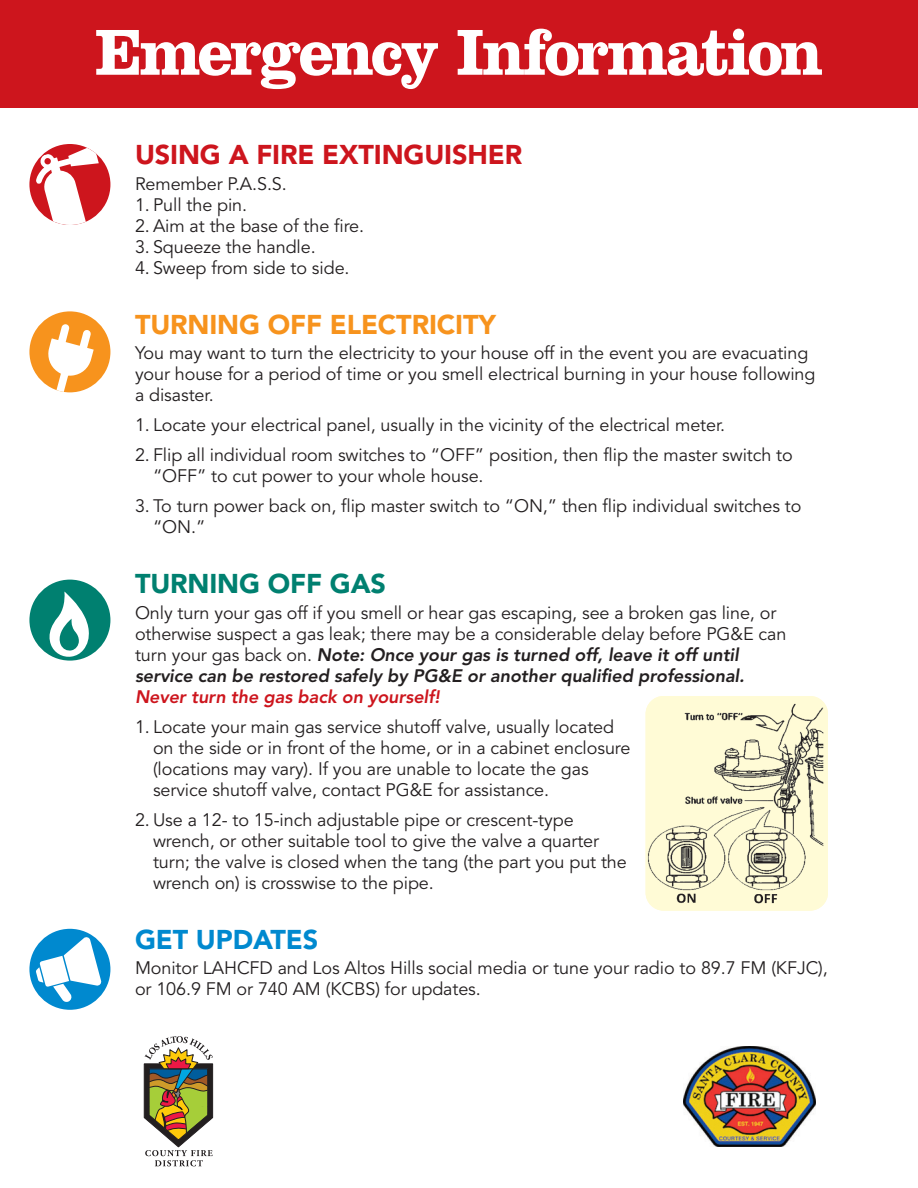
<style>
.page{position:relative;width:918px;height:1188px;background:#fff}
.page>*{position:absolute;margin:0;border:0;box-sizing:border-box;transform-origin:0 0}
.t1{font:700 67.5px "Clarendon LT Std";letter-spacing:-.045em;color:#fff;scale:.95 1}
.t2{font:900 27px "Avenir LT Std";letter-spacing:-.005em;color:#cd151d}
.t3{font:900 27px "Avenir LT Std";letter-spacing:-.005em;color:#f7931d}
.t4{font:900 27px "Avenir LT Std";letter-spacing:-.005em;color:#008070}
.t5{font:900 27px "Avenir LT Std";letter-spacing:-.005em;color:#0089cf}
.t6{font:18px/21px "Avenir LT Std";letter-spacing:-.005em;color:#231f20}
.t7{font:italic 800 18px "Avenir LT Std";letter-spacing:-.005em;color:#cd151d}
.s1{font-weight:800;font-style:italic}
</style>
<div class="page">
<div style="left:0;top:0;width:918px;height:108px;background:#cd151d"></div>
<img style="left:646px;top:696px;width:182px;height:215px">
<svg style="left:143px;top:1036px;width:70px;height:130px"></svg>
<img style="left:684px;top:1046px;width:131px;height:100px">
<div style="left:29px;top:144px;width:81px;height:81px;background:#cd151d;border-radius:50%"></div>
<svg style="left:36px;top:145px;width:63px;height:80px"></svg>
<div style="left:29px;top:311px;width:81px;height:81px;background:#f7931d;border-radius:50%"></div>
<svg style="left:48px;top:324px;width:46px;height:68px"></svg>
<div style="left:29px;top:580px;width:81px;height:81px;background:#008070;border-radius:50%"></div>
<svg style="left:49px;top:592px;width:40px;height:66px"></svg>
<div style="left:29px;top:929px;width:81px;height:81px;background:#0089cf;border-radius:50%"></div>
<svg style="left:36px;top:936px;width:66px;height:66px"></svg>
<h1 class="t1" style="left:95px;top:11px;width:768px">Emergency Information</h1>
<h2 class="t2" style="left:135px;top:139px;width:389px">USING A FIRE EXTINGUISHER</h2>
<p class="t6" style="left:135px;top:174px;width:153px">Remember P.A.S.S.</p>
<p class="t6" style="left:135px;top:195px;width:114px">1. Pull the pin.</p>
<p class="t6" style="left:135px;top:216px;width:231px">2. Aim at the base of the fire.</p>
<p class="t6" style="left:135px;top:237px;width:182px">3. Squeeze the handle.</p>
<p class="t6" style="left:135px;top:258px;width:216px">4. Sweep from side to side.</p>
<h2 class="t3" style="left:135px;top:308px;width:362px">TURNING OFF ELECTRICITY</h2>
<p class="t6" style="left:135px;top:343px;width:682px">You may want to turn the electricity to your house off in the event you are evacuating your house for a period of time or you smell electrical burning in your house following a disaster.</p>
<p class="t6" style="left:135px;top:415px;width:592px">1. Locate your electrical panel, usually in the vicinity of the electrical meter.</p>
<p class="t6" style="left:153px;top:445px;width:641px;text-indent:-18px">2. Flip all individual room switches to “OFF” position, then flip the master switch to “OFF” to cut power to your whole house.</p>
<p class="t6" style="left:153px;top:496px;width:650px;text-indent:-18px">3. To turn power back on, flip master switch to “ON,” then flip individual switches to “ON.”</p>
<h2 class="t4" style="left:135px;top:568px;width:253px">TURNING OFF GAS</h2>
<p class="t6" style="left:135px;top:603px;width:653px">Only turn your gas off if you smell or hear gas escaping, see a broken gas line, or otherwise suspect a gas leak; there may be a considerable delay before PG&amp;E can turn your gas back on. <span class="s1">Note: Once your gas is turned off, leave it off until service can be restored safely by PG&amp;E or another qualified professional.</span></p>
<p class="t7" style="left:135px;top:686px;width:306px">Never turn the gas back on yourself!</p>
<p class="t6" style="left:153px;top:717px;width:479px;text-indent:-18px">1. Locate your main gas service shutoff valve, usually located on the side or in front of the home, or in a cabinet enclosure (locations may vary). If you are unable to locate the gas service shutoff valve, contact PG&amp;E for assistance.</p>
<p class="t6" style="left:153px;top:810px;width:475px;text-indent:-18px">2. Use a 12- to 15-inch adjustable pipe or crescent-type wrench, or other suitable tool to give the valve a quarter turn; the valve is closed when the tang (the part you put the wrench on) is crosswise to the pipe.</p>
<h2 class="t5" style="left:135px;top:923px;width:185px">GET UPDATES</h2>
<p class="t6" style="left:135px;top:958px;width:694px">Monitor LAHCFD and Los Altos Hills social media or tune your radio to 89.7 FM (KFJC), or 106.9 FM or 740 AM (KCBS) for updates.</p>
</div>
